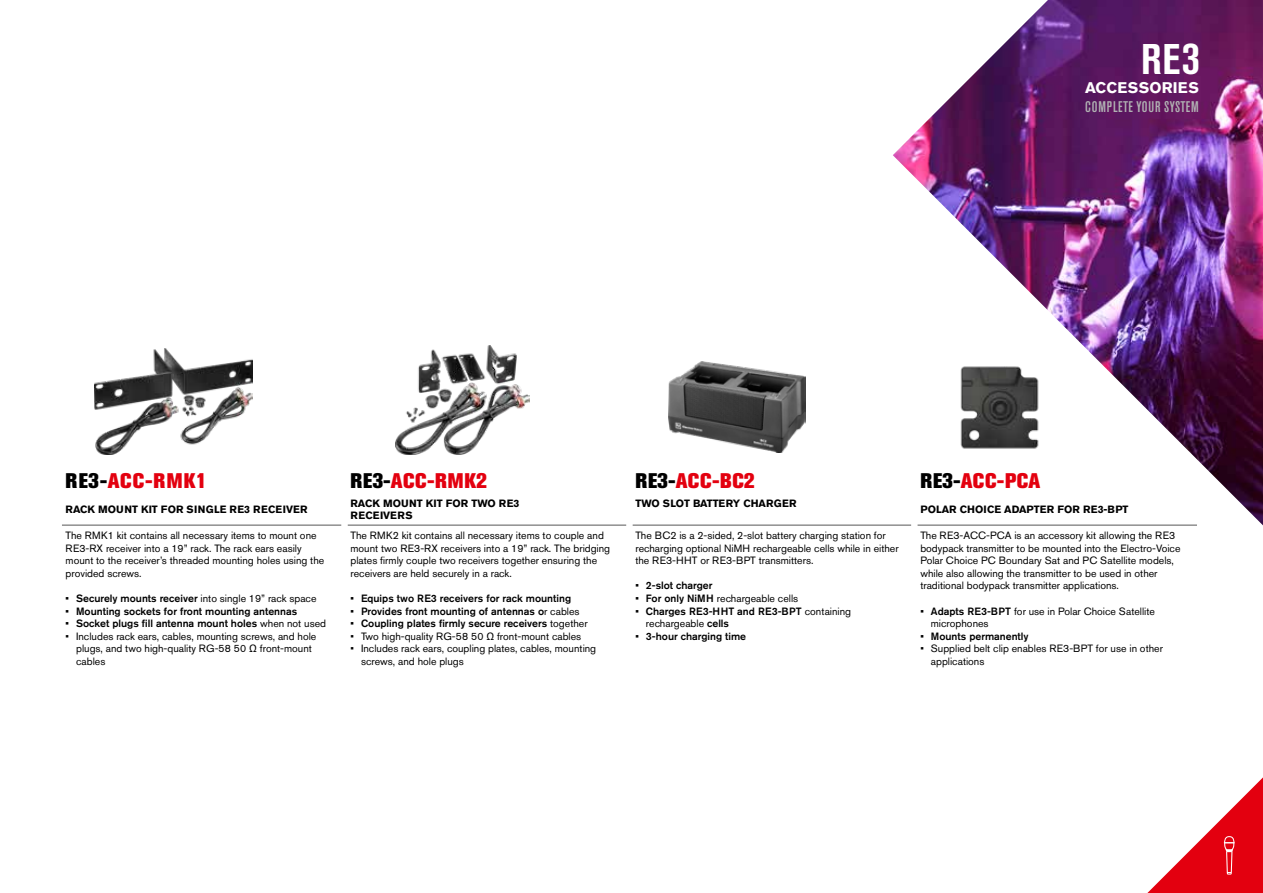
<style>
.page{position:relative;width:1263px;height:893px;background:#fff}
.page>*{position:absolute;margin:0;border:0;box-sizing:border-box;transform-origin:0 0}
.t1{font:700 condensed 42.45px "Akzidenz Grotesk Pro";color:#fff}
.t2{font:800 21px "Akzidenz Grotesk Pro";letter-spacing:.04em;color:#e3000f}
.t3{font:800 21px "Akzidenz Grotesk Pro";letter-spacing:.06em;color:#e3000f}
.t4{font:800 21px "Akzidenz Grotesk Pro";letter-spacing:.02em;color:#e3000f}
.t5{font:500 condensed 15.3px "Akzidenz Grotesk Pro";letter-spacing:.04em;color:#b1b2b3}
.t6{font:700 15.3px "Akzidenz Grotesk Pro";letter-spacing:.015em;color:#fff}
.t7{font:10.5px/12.6px "Akzidenz Grotesk Pro";color:#000}
.t8{font:500 10.5px/12.6px "Akzidenz Grotesk Pro";color:#000}
.t9{font:700 10.5px/12.6px "Akzidenz Grotesk Pro";color:#000}
.t10{font:700 10.5px "Akzidenz Grotesk Pro";letter-spacing:.02em;color:#000}
.s1{font-size:45.45px}
.s2{color:#000}
.s3{font-weight:400}
.s4{font-weight:500}
</style>
<div class="page">
<img style="left:893px;top:0;width:370px;height:525px">
<hr style="left:912px;top:472px;width:4px;height:21px;background:#fff">
<hr style="left:1197px;top:472px;width:4px;height:21px;background:#fff">
<hr style="left:62px;top:525px;width:279px;height:1px;background:#565656">
<hr style="left:347px;top:525px;width:279px;height:1px;background:#565656">
<hr style="left:632px;top:525px;width:279px;height:1px;background:#565656">
<hr style="left:917px;top:525px;width:280px;height:1px;background:#565656">
<div style="left:911px;top:493px;width:6px;height:32px;background:#fff"></div>
<hr style="left:1197px;top:493px;width:4px;height:32px;background:#fff">
<img style="left:668px;top:362px;width:137px;height:91px">
<img style="left:955px;top:362px;width:90px;height:93px">
<img style="left:95px;top:348px;width:158px;height:106px">
<img style="left:396px;top:346px;width:134px;height:108px">
<svg style="left:1147px;top:777px;width:116px;height:116px"></svg>
<h1 class="t1" style="left:1141px;top:32px;width:60px">RE<span class="s1">3</span></h1>
<h3 class="t6" style="left:1085px;top:77px;width:115px">ACCESSORIES</h3>
<h3 class="t5" style="left:1085px;top:96px;width:115px">COMPLETE YOUR SYSTEM</h3>
<h2 class="t3" style="left:66px;top:467px;width:143px"><span class="s2">RE3-</span>ACC-RMK1</h2>
<h2 class="t2" style="left:350px;top:467px;width:138px"><span class="s2">RE3-</span>ACC-RMK2</h2>
<h2 class="t2" style="left:635px;top:467px;width:121px"><span class="s2">RE3-</span>ACC-BC2</h2>
<h2 class="t4" style="left:920px;top:467px;width:121px"><span class="s2">RE3-</span>ACC-PCA</h2>
<p class="t10" style="left:66px;top:502px;width:244px">RACK MOUNT KIT FOR SINGLE RE3 RECEIVER</p>
<p class="t9" style="left:350px;top:496px;width:170px">RACK MOUNT KIT FOR TWO RE3<br>RECEIVERS</p>
<p class="t9" style="left:635px;top:496px;width:163px">TWO SLOT BATTERY CHARGER</p>
<p class="t9" style="left:920px;top:503px;width:210px">POLAR CHOICE ADAPTER FOR RE3-BPT</p>
<p class="t7" style="left:66px;top:529px;width:260px">The RMK1 kit contains all necessary items to mount one RE3-RX receiver into a 19” rack. The rack ears easily mount to the receiver’s threaded mounting holes using the provided screws.</p>
<p class="t8" style="left:66px;top:592px;width:252px">• Securely mounts receiver <span class="s3">into single 19” rack space</span></p>
<p class="t8" style="left:66px;top:604px;width:233px">• Mounting sockets for front mounting antennas</p>
<p class="t8" style="left:66px;top:617px;width:262px">• Socket plugs fill antenna mount holes <span class="s3">when not used</span></p>
<p class="t7" style="left:76px;top:630px;width:242px;text-indent:-10px">• Includes rack ears, cables, mounting screws, and hole plugs, and two high-quality RG-58 50 Ω front-mount cables</p>
<p class="t7" style="left:350px;top:529px;width:261px">The RMK2 kit contains all necessary items to couple and mount two RE3-RX receivers into a 19” rack. The bridging plates firmly couple two receivers together ensuring the receivers are held securely in a rack.</p>
<p class="t8" style="left:350px;top:592px;width:222px">• Equips two RE3 receivers for rack mounting</p>
<p class="t8" style="left:350px;top:604px;width:231px">• Provides front mounting of antennas o<span class="s3">r cables</span></p>
<p class="t8" style="left:350px;top:617px;width:239px">• Coupling plates firmly secure receivers <span class="s3">together</span></p>
<p class="t7" style="left:350px;top:630px;width:232px">• Two high-quality RG-58 50 Ω front-mount cables</p>
<p class="t7" style="left:361px;top:642px;width:237px;text-indent:-10px">• Includes rack ears, coupling plates, cables, mounting screws, and hole plugs</p>
<p class="t7" style="left:635px;top:529px;width:265px">The BC2 is a 2-sided, 2-slot battery charging station for recharging optional NiMH rechargeable cells while in either the RE3-HHT or RE3-BPT transmitters.</p>
<p class="t8" style="left:635px;top:579px;width:79px">• 2-slot charger</p>
<p class="t7" style="left:635px;top:592px;width:164px"><span class="s4">• For only NiMH</span> rechargeable cells</p>
<p class="t8" style="left:646px;top:604px;width:207px;text-indent:-10px">• Charges RE3-HHT and RE3-BPT <span class="s3">containing rechargeable</span> cells</p>
<p class="t8" style="left:635px;top:630px;width:112px">• 3-hour charging time</p>
<p class="t7" style="left:920px;top:529px;width:262px">The RE3-ACC-PCA is an accessory kit allowing the RE3 bodypack transmitter to be mounted into the Electro-Voice Polar Choice PC Boundary Sat and PC Satellite models, while also allowing the transmitter to be used in other traditional bodypack transmitter applications.</p>
<p class="t7" style="left:931px;top:605px;width:226px;text-indent:-10px"><span class="s4">• Adapts RE3-BPT</span> for use in Polar Choice Satellite microphones</p>
<p class="t8" style="left:920px;top:630px;width:110px">• Mounts permanently</p>
<p class="t7" style="left:931px;top:642px;width:234px;text-indent:-10px">• Supplied belt clip enables RE3-BPT for use in other applications</p>
</div>
